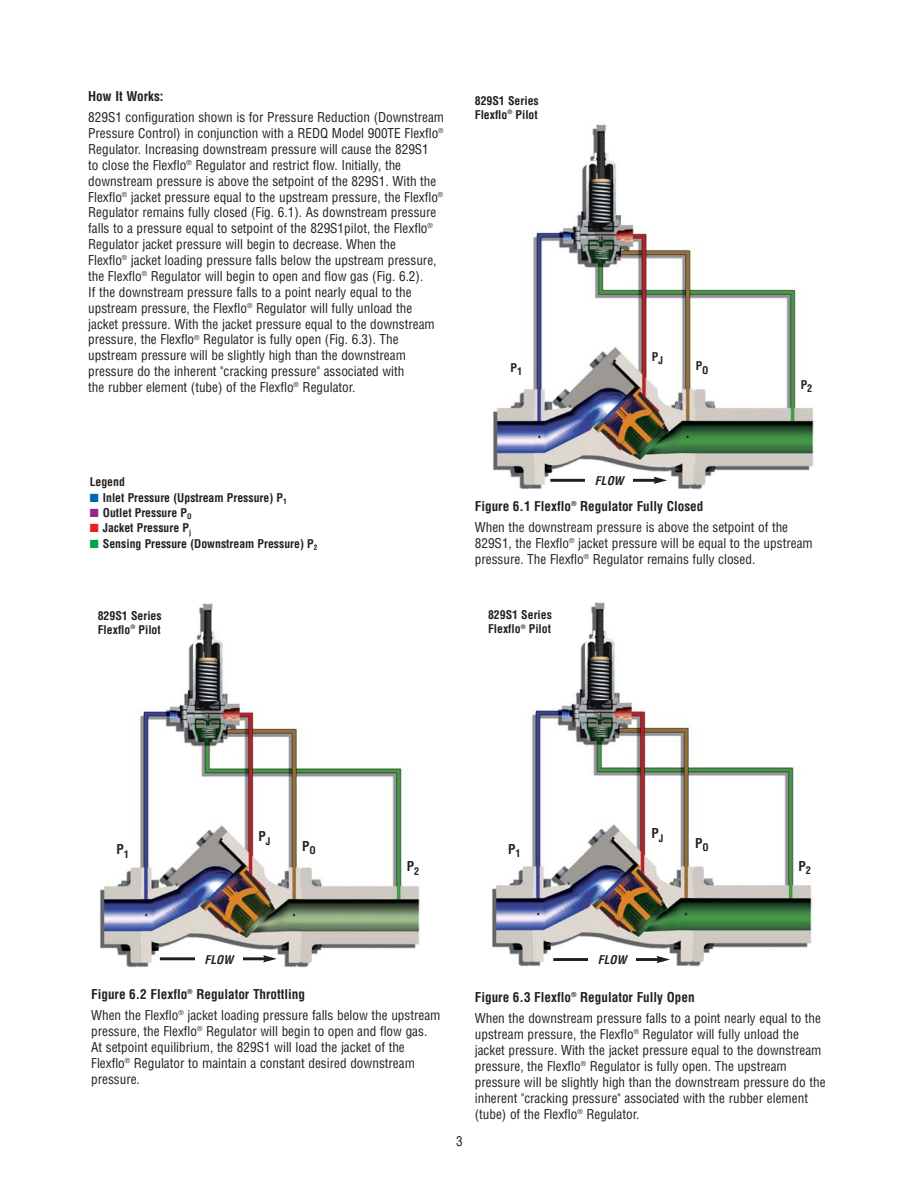
<style>
.page{position:relative;width:918px;height:1188px;background:#fff}
.page>*{position:absolute;margin:0;border:0;box-sizing:border-box;transform-origin:0 0}
.t1{font:condensed 13.2px/15.9px "Helvetica";color:#231f20}
.t2{font:700 condensed 13.2px "Helvetica";color:#231f20}
.t3{font:700 condensed 11.7px/14.1px "Helvetica";color:#231f20}
.t4{font:italic 700 condensed 11.7px "Helvetica";color:#231f20}
.s1{color:#0066b3}
.s2{color:#91278f}
.s3{color:#ed1c24}
.s4{color:#00a34f}
.s5{font-weight:700}
</style>
<div class="page">
<img style="left:100px;top:603px;width:320px;height:365px">
<img style="left:493px;top:124px;width:321px;height:366px">
<img style="left:492px;top:602px;width:320px;height:365px">
<div style="left:115px;top:843px;width:21px;height:20px;background:#fff"></div>
<div style="left:405px;top:860px;width:18px;height:21px;background:#fff"></div>
<hr style="left:160px;top:957px;width:106px;height:3px;background:#231f20">
<svg style="left:263px;top:955px;width:14px;height:7px"></svg>
<div style="left:195px;top:953px;width:48px;height:15px;background:#fff"></div>
<hr style="left:553px;top:958px;width:106px;height:3px;background:#231f20">
<svg style="left:657px;top:956px;width:13px;height:7px"></svg>
<div style="left:589px;top:954px;width:47px;height:14px;background:#fff"></div>
<hr style="left:550px;top:479px;width:106px;height:3px;background:#231f20">
<svg style="left:654px;top:477px;width:13px;height:7px"></svg>
<div style="left:586px;top:475px;width:47px;height:14px;background:#fff"></div>
<div style="left:507px;top:843px;width:21px;height:20px;background:#fff"></div>
<div style="left:797px;top:859px;width:18px;height:21px;background:#fff"></div>
<div style="left:509px;top:362px;width:21px;height:20px;background:#fff"></div>
<div style="left:799px;top:379px;width:18px;height:20px;background:#fff"></div>
<div style="left:650px;top:350px;width:21px;height:20px;background:#fff"></div>
<div style="left:694px;top:360px;width:21px;height:20px;background:#fff"></div>
<div style="left:650px;top:827px;width:21px;height:20px;background:#fff"></div>
<div style="left:694px;top:837px;width:21px;height:19px;background:#fff"></div>
<div style="left:257px;top:830px;width:21px;height:20px;background:#fff"></div>
<div style="left:301px;top:839px;width:21px;height:20px;background:#fff"></div>
<p class="t2" style="left:88px;top:91px;width:77px">How It Works:</p>
<p class="t1" style="left:88px;top:111px;width:358px">829S1 configuration shown is for Pressure Reduction (Downstream Pressure Control) in conjunction with a REDQ Model 900TE Flexflo<sup>® </sup>Regulator. Increasing downstream pressure will cause the 829S1<br>to close the Flexflo<sup>®</sup> Regulator and restrict flow. Initially, the downstream pressure is above the setpoint of the 829S1. With the Flexflo<sup>®</sup> jacket pressure equal to the upstream pressure, the Flexflo<sup>® </sup>Regulator remains fully closed (Fig. 6.1). As downstream pressure falls to a pressure equal to setpoint of the 829S1pilot, the Flexflo<sup>® </sup>Regulator jacket pressure will begin to decrease. When the<br>Flexflo<sup>®</sup> jacket loading pressure falls below the upstream pressure, the Flexflo<sup>®</sup> Regulator will begin to open and flow gas (Fig. 6.2).<br>If the downstream pressure falls to a point nearly equal to the upstream pressure, the Flexflo<sup>®</sup> Regulator will fully unload the jacket pressure. With the jacket pressure equal to the downstream pressure, the Flexflo<sup>®</sup> Regulator is fully open (Fig. 6.3). The upstream pressure will be slightly high than the downstream pressure do the inherent "cracking pressure" associated with<br>the rubber element (tube) of the Flexflo<sup>®</sup> Regulator.</p>
<p class="t3" style="left:475px;top:94px;width:65px">829S1 Series<br>Flexflo<sup>®</sup> Pilot</p>
<p class="t3" style="left:510px;top:362px;width:13px">P<sub>1</sub></p>
<p class="t3" style="left:652px;top:350px;width:13px">P<sub>J</sub></p>
<p class="t3" style="left:696px;top:360px;width:14px">P<sub>O</sub></p>
<p class="t3" style="left:801px;top:378px;width:13px">P<sub>2</sub></p>
<p class="t3" style="left:90px;top:476px;width:37px">Legend</p>
<p class="t3" style="left:90px;top:491px;width:199px"><span class="s1">■</span> Inlet Pressure (Upstream Pressure) P<sub>1</sub></p>
<p class="t3" style="left:90px;top:507px;width:103px"><span class="s2">■</span> Outlet Pressure P<sub>O</sub></p>
<p class="t3" style="left:90px;top:522px;width:103px"><span class="s3">■</span> Jacket Pressure P<sub>j</sub></p>
<p class="t3" style="left:90px;top:537px;width:229px"><span class="s4">■</span> Sensing Pressure (Downstream Pressure) P<sub>2</sub></p>
<p class="t3" style="left:98px;top:609px;width:65px">829S1 Series<br>Flexflo<sup>®</sup> Pilot</p>
<p class="t4" style="left:595px;top:476px;width:33px">FLOW</p>
<p class="t1" style="left:475px;top:497px;width:315px;line-height:21.1px"><span class="s5">Figure 6.1 Flexflo</span><sup>®</sup> <span class="s5">Regulator Fully Closed<br></span>When the downstream pressure is above the setpoint of the</p>
<p class="t1" style="left:475px;top:536px;width:340px">829S1, the Flexflo<sup>®</sup> jacket pressure will be equal to the upstream pressure. The Flexflo<sup>®</sup> Regulator remains fully closed.</p>
<p class="t3" style="left:488px;top:609px;width:65px">829S1 Series<br>Flexflo<sup>®</sup> Pilot</p>
<p class="t2" style="left:116px;top:845px;width:14px">P<sub>1</sub></p>
<p class="t2" style="left:259px;top:831px;width:13px">P<sub>J</sub></p>
<p class="t2" style="left:302px;top:841px;width:15px">P<sub>O</sub></p>
<p class="t2" style="left:407px;top:861px;width:14px">P<sub>2</sub></p>
<p class="t2" style="left:508px;top:844px;width:14px">P<sub>1</sub></p>
<p class="t2" style="left:651px;top:829px;width:13px">P<sub>J</sub></p>
<p class="t2" style="left:695px;top:838px;width:15px">P<sub>O</sub></p>
<p class="t2" style="left:799px;top:861px;width:14px">P<sub>2</sub></p>
<p class="t4" style="left:204px;top:955px;width:33px">FLOW</p>
<p class="t4" style="left:598px;top:956px;width:33px">FLOW</p>
<p class="t1" style="left:91px;top:985px;width:351px;line-height:21.1px"><span class="s5">Figure 6.2 Flexflo</span><sup>®</sup> <span class="s5">Regulator Throttling<br></span>When the Flexflo<sup>®</sup> jacket loading pressure falls below the upstream</p>
<p class="t1" style="left:91px;top:1025px;width:338px">pressure, the Flexflo<sup>®</sup> Regulator will begin to open and flow gas.<br>At setpoint equilibrium, the 829S1 will load the jacket of the Flexflo<sup>®</sup> Regulator to maintain a constant desired downstream pressure.</p>
<p class="t1" style="left:456px;top:1135px;width:8px">3</p>
<p class="t1" style="left:475px;top:988px;width:348px;line-height:21.1px"><span class="s5">Figure 6.3 Flexflo</span><sup>®</sup> <span class="s5">Regulator Fully Open<br></span>When the downstream pressure falls to a point nearly equal to the</p>
<p class="t1" style="left:475px;top:1028px;width:352px">upstream pressure, the Flexflo<sup>®</sup> Regulator will fully unload the jacket pressure. With the jacket pressure equal to the downstream pressure, the Flexflo<sup>®</sup> Regulator is fully open. The upstream pressure will be slightly high than the downstream pressure do the inherent "cracking pressure" associated with the rubber element (tube) of the Flexflo<sup>®</sup> Regulator.</p>
</div>
